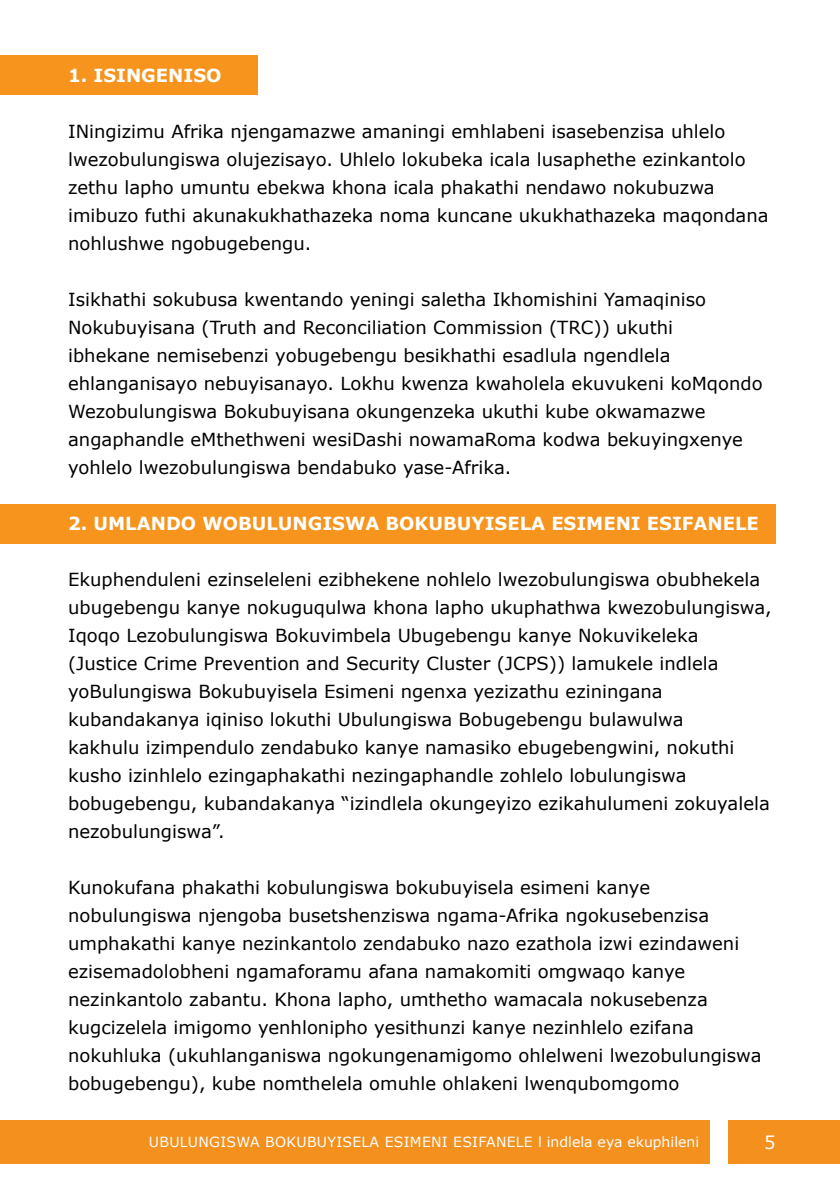
<style>
.page{position:relative;width:840px;height:1191px;background:#fff}
.page>*{position:absolute;margin:0;border:0;box-sizing:border-box;transform-origin:0 0}
.t1{font:18px/28px "Verdana";color:#000}
.t2{font:700 18px "Verdana";color:#fff}
.t3{font:18px "Verdana";color:#fff}
.t4{font:14px "Verdana";letter-spacing:.02em;color:#fff}
</style>
<div class="page">
<div style="left:727px;top:1120px;width:112px;height:43px;background:#f4901d"></div>
<div style="left:0;top:1120px;width:709px;height:43px;background:#f4901d"></div>
<div style="left:0;top:55px;width:257px;height:40px;background:#f7941e"></div>
<div style="left:0;top:504px;width:775px;height:40px;background:#f7941e"></div>
<p class="t2" style="left:68px;top:64px;width:155px">1. ISINGENISO</p>
<p class="t1" style="left:68px;top:117px;width:701px">INingizimu Afrika njengamazwe amaningi emhlabeni isasebenzisa uhlelo lwezobulungiswa olujezisayo. Uhlelo lokubeka icala lusaphethe ezinkantolo zethu lapho umuntu ebekwa khona icala phakathi nendawo nokubuzwa imibuzo futhi akunakukhathazeka noma kuncane ukukhathazeka maqondana nohlushwe ngobugebengu.</p>
<p class="t1" style="left:68px;top:285px;width:695px">Isikhathi sokubusa kwentando yeningi saletha Ikhomishini Yamaqiniso Nokubuyisana (Truth and Reconciliation Commission (TRC)) ukuthi<br>ibhekane nemisebenzi yobugebengu besikhathi esadlula ngendlela ehlanganisayo nebuyisanayo. Lokhu kwenza kwaholela ekuvukeni koMqondo Wezobulungiswa Bokubuyisana okungenzeka ukuthi kube okwamazwe angaphandle eMthethweni wesiDashi nowamaRoma kodwa bekuyingxenye yohlelo lwezobulungiswa bendabuko yase-Afrika.</p>
<p class="t2" style="left:68px;top:512px;width:692px">2. UMLANDO WOBULUNGISWA BOKUBUYISELA ESIMENI ESIFANELE</p>
<p class="t1" style="left:68px;top:565px;width:704px">Ekuphenduleni ezinseleleni ezibhekene nohlelo lwezobulungiswa obubhekela ubugebengu kanye nokuguqulwa khona lapho ukuphathwa kwezobulungiswa, Iqoqo Lezobulungiswa Bokuvimbela Ubugebengu kanye Nokuvikeleka (Justice Crime Prevention and Security Cluster (JCPS)) lamukele indlela yoBulungiswa Bokubuyisela Esimeni ngenxa yezizathu eziningana kubandakanya iqiniso lokuthi Ubulungiswa Bobugebengu bulawulwa<br>kakhulu izimpendulo zendabuko kanye namasiko ebugebengwini, nokuthi kusho izinhlelo ezingaphakathi nezingaphandle zohlelo lobulungiswa bobugebengu, kubandakanya “izindlela okungeyizo ezikahulumeni zokuyalela nezobulungiswa”.</p>
<p class="t1" style="left:68px;top:873px;width:694px">Kunokufana phakathi kobulungiswa bokubuyisela esimeni kanye nobulungiswa njengoba busetshenziswa ngama-Afrika ngokusebenzisa umphakathi kanye nezinkantolo zendabuko nazo ezathola izwi ezindaweni ezisemadolobheni ngamaforamu afana namakomiti omgwaqo kanye nezinkantolo zabantu. Khona lapho, umthetho wamacala nokusebenza kugcizelela imigomo yenhlonipho yesithunzi kanye nezinhlelo ezifana nokuhluka (ukuhlanganiswa ngokungenamigomo ohlelweni lwezobulungiswa bobugebengu), kube nomthelela omuhle ohlakeni lwenqubomgomo</p>
<p class="t4" style="left:149px;top:1133px;width:551px">UBULUNGISWA BOKUBUYISELA ESIMENI ESIFANELE l indlela eya ekuphileni</p>
<p class="t3" style="left:763px;top:1130px;width:13px">5</p>
</div>
